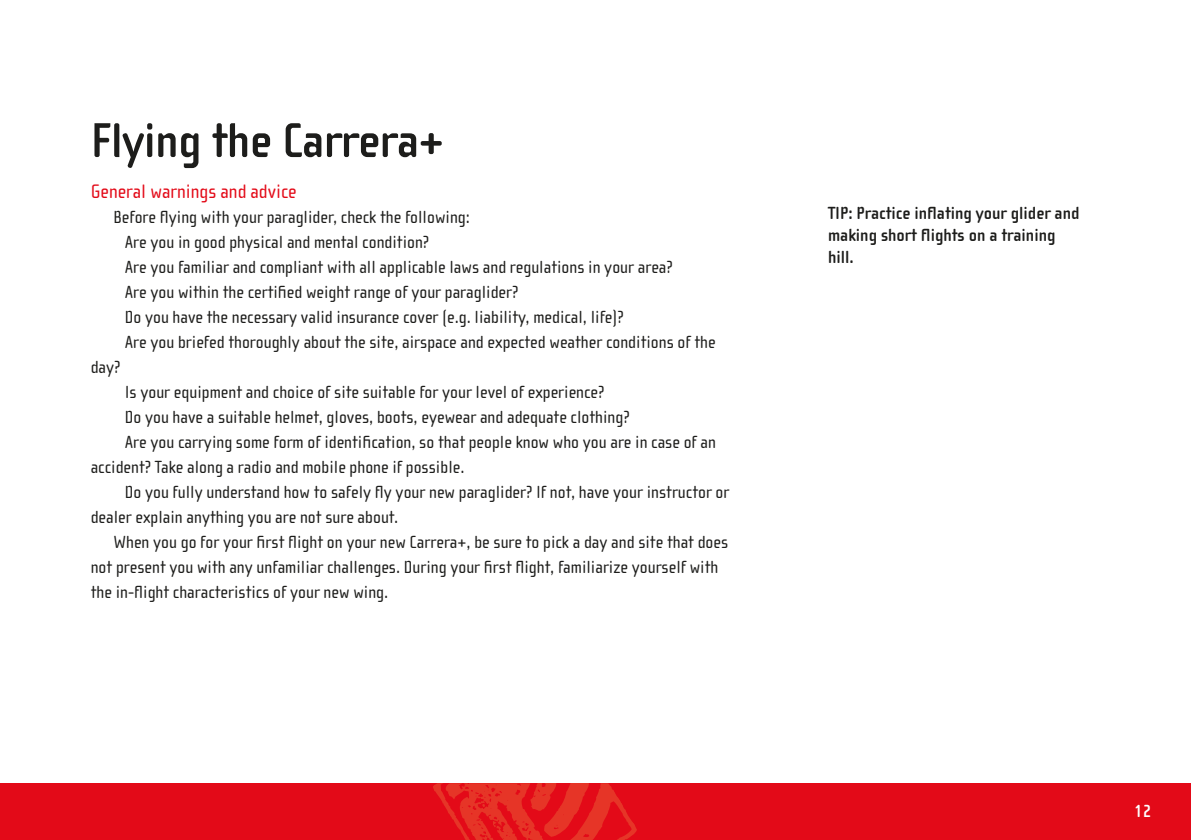
<style>
.page{position:relative;width:1191px;height:840px;background:#fff}
.page>*{position:absolute;margin:0;border:0;box-sizing:border-box;transform-origin:0 0}
.t1{font:700 50px "Cholla Sans OT";letter-spacing:-.01em;color:#1d1d1b}
.t2{font:20px "Cholla Sans OT";color:#e30a18}
.t3{font:18px "Cholla Sans OT";color:#1d1d1b}
.t4{font:700 18px/22px "Cholla Sans OT";color:#1d1d1b}
.t5{font:700 18px "Cholla Sans OT";color:#fff}
</style>
<div class="page">
<div style="left:0;top:782px;width:1191px;height:57px;background:#e30a18"></div>
<svg style="left:431px;top:782px;width:206px;height:57px"></svg>
<h1 class="t1" style="left:91px;top:119px;width:354px">Flying the Carrera+</h1>
<p class="t2" style="left:91px;top:183px;width:207px">General warnings and advice</p>
<p class="t3" style="left:113px;top:209px;width:358px">Before flying with your paraglider, check the following:</p>
<p class="t3" style="left:125px;top:234px;width:306px">Are you in good physical and mental condition?</p>
<p class="t3" style="left:125px;top:259px;width:549px">Are you familiar and compliant with all applicable laws and regulations in your area?</p>
<p class="t3" style="left:125px;top:284px;width:395px">Are you within the certified weight range of your paraglider?</p>
<p class="t3" style="left:125px;top:309px;width:500px">Do you have the necessary valid insurance cover (e.g. liability, medical, life)?</p>
<p class="t3" style="left:125px;top:334px;width:592px">Are you briefed thoroughly about the site, airspace and expected weather conditions of the</p>
<p class="t3" style="left:91px;top:359px;width:31px">day?</p>
<p class="t3" style="left:125px;top:384px;width:481px">Is your equipment and choice of site suitable for your level of experience?</p>
<p class="t3" style="left:125px;top:409px;width:506px">Do you have a suitable helmet, gloves, boots, eyewear and adequate clothing?</p>
<p class="t3" style="left:125px;top:434px;width:593px">Are you carrying some form of identification, so that people know who you are in case of an</p>
<p class="t3" style="left:91px;top:459px;width:375px">accident? Take along a radio and mobile phone if possible.</p>
<p class="t3" style="left:125px;top:484px;width:606px">Do you fully understand how to safely fly your new paraglider? If not, have your instructor or</p>
<p class="t3" style="left:91px;top:509px;width:309px">dealer explain anything you are not sure about.</p>
<p class="t3" style="left:113px;top:534px;width:616px">When you go for your first flight on your new Carrera+, be sure to pick a day and site that does</p>
<p class="t3" style="left:91px;top:559px;width:629px">not present you with any unfamiliar challenges. During your first flight, familiarize yourself with</p>
<p class="t3" style="left:91px;top:584px;width:299px">the in-flight characteristics of your new wing.</p>
<p class="t4" style="left:828px;top:203px;width:253px">TIP: Practice inflating your glider and making short flights on a training hill.</p>
<p class="t5" style="left:1134px;top:802px;width:19px">12</p>
</div>
